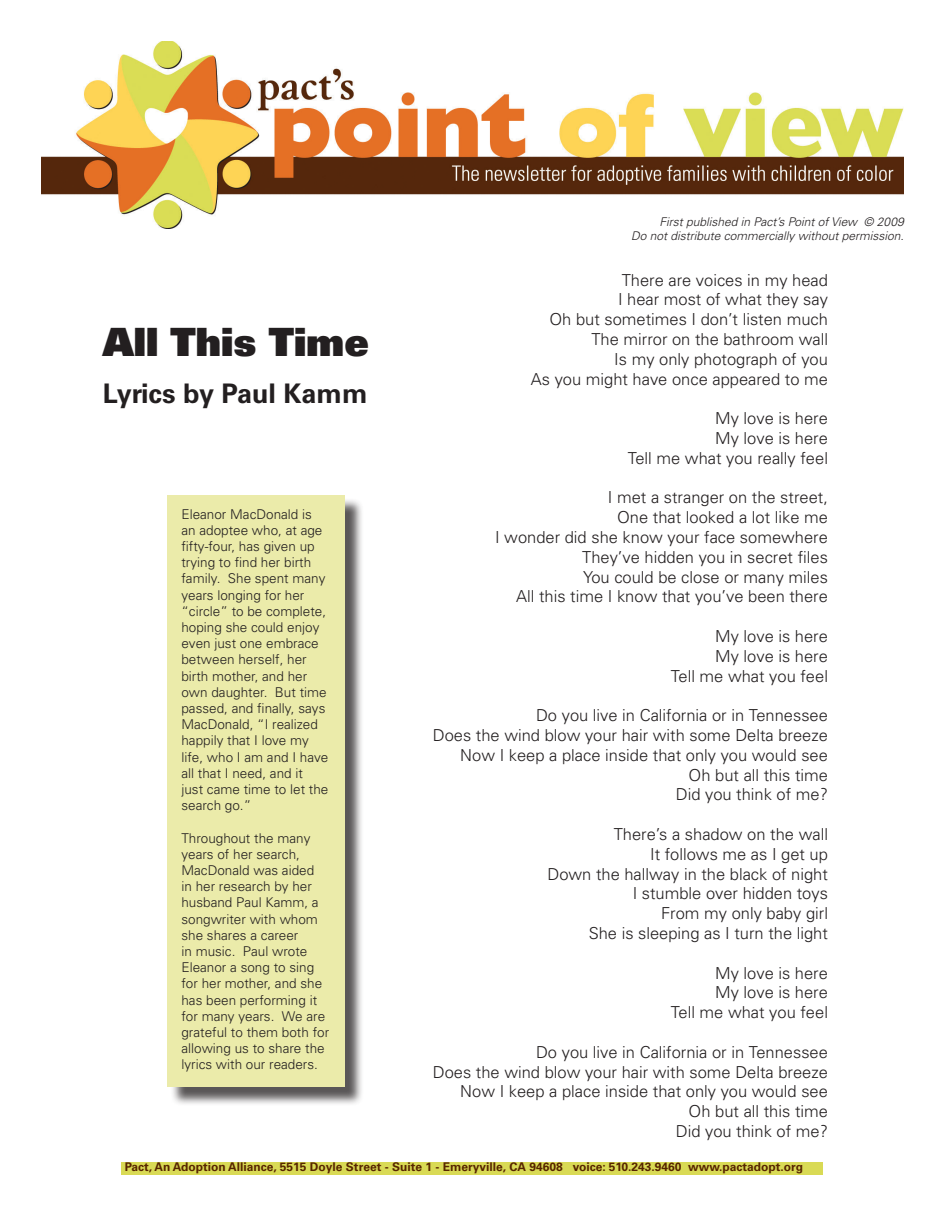
<style>
.page{position:relative;width:945px;height:1215px;background:#fff}
.page>*{position:absolute;margin:0;border:0;box-sizing:border-box;transform-origin:0 0}
.t1{font:900 39px "Univers";color:#231f20}
.t2{font:700 27px "Univers";color:#231f20}
.t3{font:300 16.5px/19.8px "Univers";color:#231f20;text-align:right}
.t4{font:300 13.5px/16.2px "Univers";color:#231f20}
.t5{font:700 12px "Univers";color:#572500}
.t6{font:italic 300 12px/14.4px "Univers";color:#231f20;text-align:right}
</style>
<div class="page">
<img style="left:41px;top:41px;width:863px;height:188px">
<div style="left:170px;top:498px;width:194px;height:608px;background:#231f20;opacity:.75"></div>
<div style="left:168px;top:495px;width:177px;height:592px;background:#ebebaa"></div>
<div style="left:122px;top:1162px;width:702px;height:12px;background:#d9da55"></div>
<h1 class="t1" style="left:103px;top:316px;width:268px">All This Time</h1>
<h2 class="t2" style="left:103px;top:377px;width:266px">Lyrics by Paul Kamm</h2>
<p class="t4" style="left:181px;top:506px;width:149px">Eleanor MacDonald is an adoptee who, at age fifty-four, has given up trying to find her birth family. She spent many years longing for her “circle” to be complete, hoping she could enjoy even just one embrace between herself, her birth mother, and her own daughter. But time passed, and finally, says<br>MacDonald, “I realized happily that I love my life, who I am and I have all that I need, and it<br>just came time to let the search go.”</p>
<p class="t4" style="left:181px;top:830px;width:149px">Throughout the many years of her search,<br>MacDonald was aided<br>in her research by her husband Paul Kamm, a songwriter with whom she shares a career<br>in music. Paul wrote<br>Eleanor a song to sing for her mother, and she has been performing it for many years. We are grateful to them both for allowing us to share the lyrics with our readers.</p>
<p class="t6" style="left:631px;top:215px;width:274px">First published in Pact’s Point of View © 2009<br>Do not distribute commercially without permission.</p>
<p class="t3" style="left:531px;top:270px;width:299px">There are voices in my head<br>I hear most of what they say<br>Oh but sometimes I don’t listen much<br>The mirror on the bathroom wall<br>Is my only photograph of you<br>As you might have once appeared to me</p>
<p class="t3" style="left:628px;top:408px;width:202px">My love is here<br>My love is here<br>Tell me what you really feel</p>
<p class="t3" style="left:495px;top:488px;width:334px">I met a stranger on the street,<br>One that looked a lot like me<br>I wonder did she know your face somewhere They’ve hidden you in secret files<br>You could be close or many miles<br>All this time I know that you’ve been there</p>
<p class="t3" style="left:671px;top:626px;width:159px">My love is here<br>My love is here<br>Tell me what you feel</p>
<p class="t3" style="left:433px;top:705px;width:397px">Do you live in California or in Tennessee<br>Does the wind blow your hair with some Delta breeze Now I keep a place inside that only you would see<br>Oh but all this time<br>Did you think of me?</p>
<p class="t3" style="left:547px;top:824px;width:282px">There’s a shadow on the wall<br>It follows me as I get up<br>Down the hallway in the black of night<br>I stumble over hidden toys<br>From my only baby girl<br>She is sleeping as I turn the light</p>
<p class="t3" style="left:671px;top:963px;width:159px">My love is here<br>My love is here<br>Tell me what you feel</p>
<p class="t3" style="left:433px;top:1042px;width:397px">Do you live in California or in Tennessee<br>Does the wind blow your hair with some Delta breeze Now I keep a place inside that only you would see<br>Oh but all this time<br>Did you think of me?</p>
<p class="t5" style="left:125px;top:1159px;width:680px">Pact, An Adoption Alliance, 5515 Doyle Street - Suite 1 - Emeryville, CA 94608 voice: 510.243.9460 www.pactadopt.org</p>
</div>
